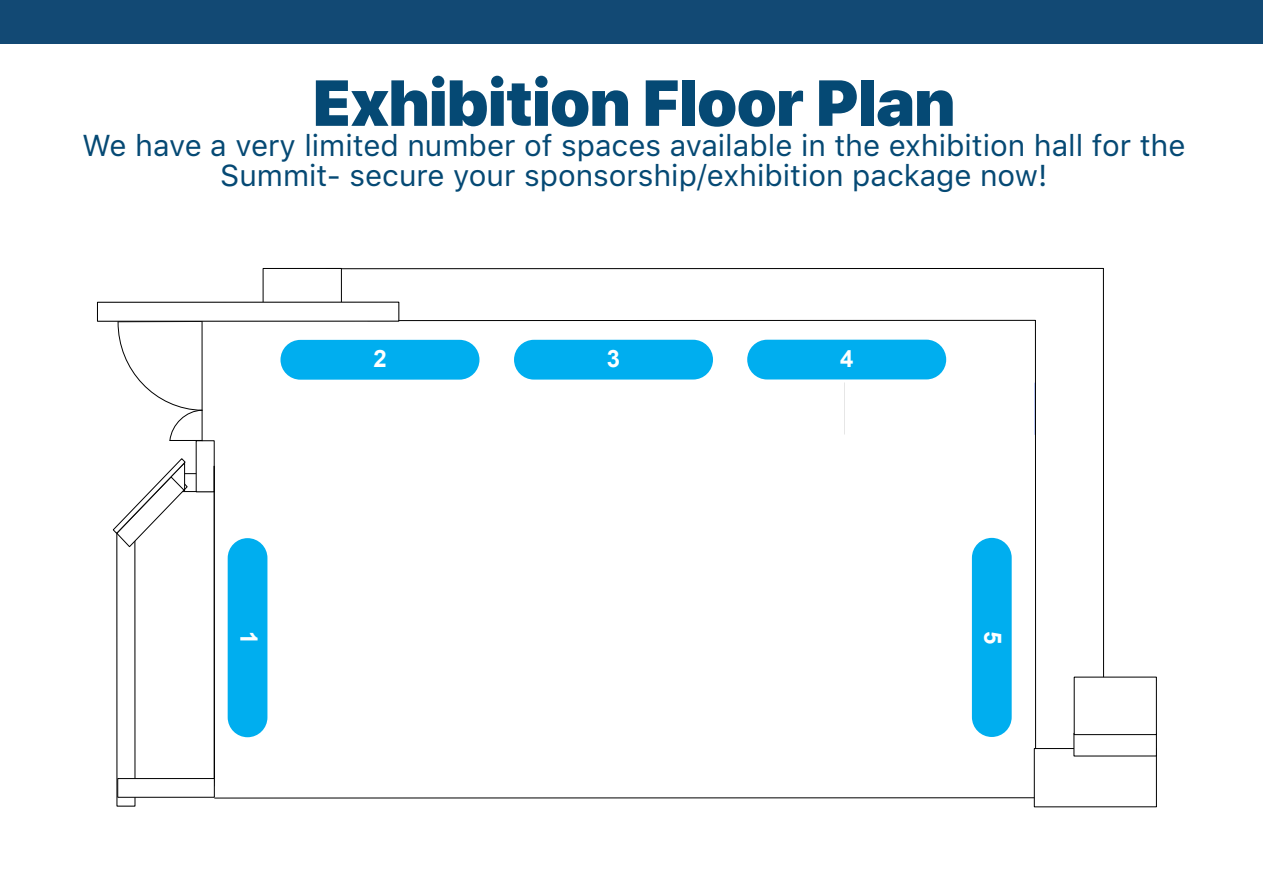
<style>
.page{position:relative;width:1263px;height:893px;background:#fff}
.page>*{position:absolute;margin:0;border:0;box-sizing:border-box;transform-origin:0 0}
.t1{font:900 64.5px "SF Pro Display";color:#054974}
.t2{font:30px/30px "SF Pro Text";color:#054974;text-align:center}
.t3{font:700 24px "Arial";color:#fff}
</style>
<div class="page">
<div style="left:0;top:0;width:1263px;height:44px;background:#124974"></div>
<hr style="left:198px;top:797px;width:956px;height:1px;background:#000">
<div style="left:176px;top:473px;width:37px;height:19px;background:#fff;border:1px solid #000"></div>
<hr style="left:1103px;top:268px;width:1px;height:412px;background:#000">
<hr style="left:326px;top:268px;width:777px;height:1px;background:#000">
<svg style="left:367px;top:320px;width:669px;height:433px"></svg>
<div style="left:196px;top:440px;width:18px;height:52px;background:#fff"></div>
<svg style="left:213px;top:464px;width:2px;height:314px"></svg>
<svg style="left:113px;top:458px;width:75px;height:89px"></svg>
<div style="left:196px;top:782px;width:18px;height:44px;background:#fff"></div>
<div style="left:117px;top:778px;width:98px;height:19px;background:#fff;border:1px solid #000"></div>
<svg style="left:118px;top:322px;width:84px;height:119px"></svg>
<hr style="left:202px;top:321px;width:1px;height:120px;background:#000">
<hr style="left:118px;top:321px;width:84px;height:1px;background:#000">
<div style="left:263px;top:268px;width:79px;height:51px;border:1px solid #000"></div>
<div style="left:97px;top:302px;width:302px;height:19px;background:#fff"></div>
<div style="left:1034px;top:748px;width:122px;height:58px;background:#fff"></div>
<div style="left:1034px;top:748px;width:123px;height:59px;border:1px solid #000"></div>
<div style="left:1074px;top:733px;width:83px;height:23px;background:#fff;border:1px solid #000"></div>
<div style="left:1074px;top:677px;width:82px;height:57px;background:#fff"></div>
<div style="left:972px;top:538px;width:40px;height:199px;background:#00aeef;border-radius:20px"></div>
<div style="left:747px;top:339px;width:199px;height:40px;background:#00aeef;border-radius:20px"></div>
<div style="left:514px;top:340px;width:199px;height:39px;background:#00aeef;border-radius:20px"></div>
<div style="left:280px;top:340px;width:200px;height:39px;background:#00aeef;border-radius:20px"></div>
<div style="left:228px;top:538px;width:39px;height:199px;background:#00aeef;border-radius:20px"></div>
<h1 class="t1" style="left:313px;top:64px;width:644px">Exhibition Floor Plan</h1>
<p class="t2" style="left:82px;top:130px;width:1105px">We have a very limited number of spaces available in the exhibition hall for the<br>Summit- secure your sponsorship/exhibition package now!</p>
<p class="t3" style="left:258px;top:631px;width:15px;rotate:90deg">1</p>
<p class="t3" style="left:373px;top:349px;width:15px">2</p>
<p class="t3" style="left:607px;top:349px;width:15px">3</p>
<p class="t3" style="left:840px;top:349px;width:15px">4</p>
<p class="t3" style="left:1002px;top:630px;width:15px;rotate:90deg">5</p>
</div>
